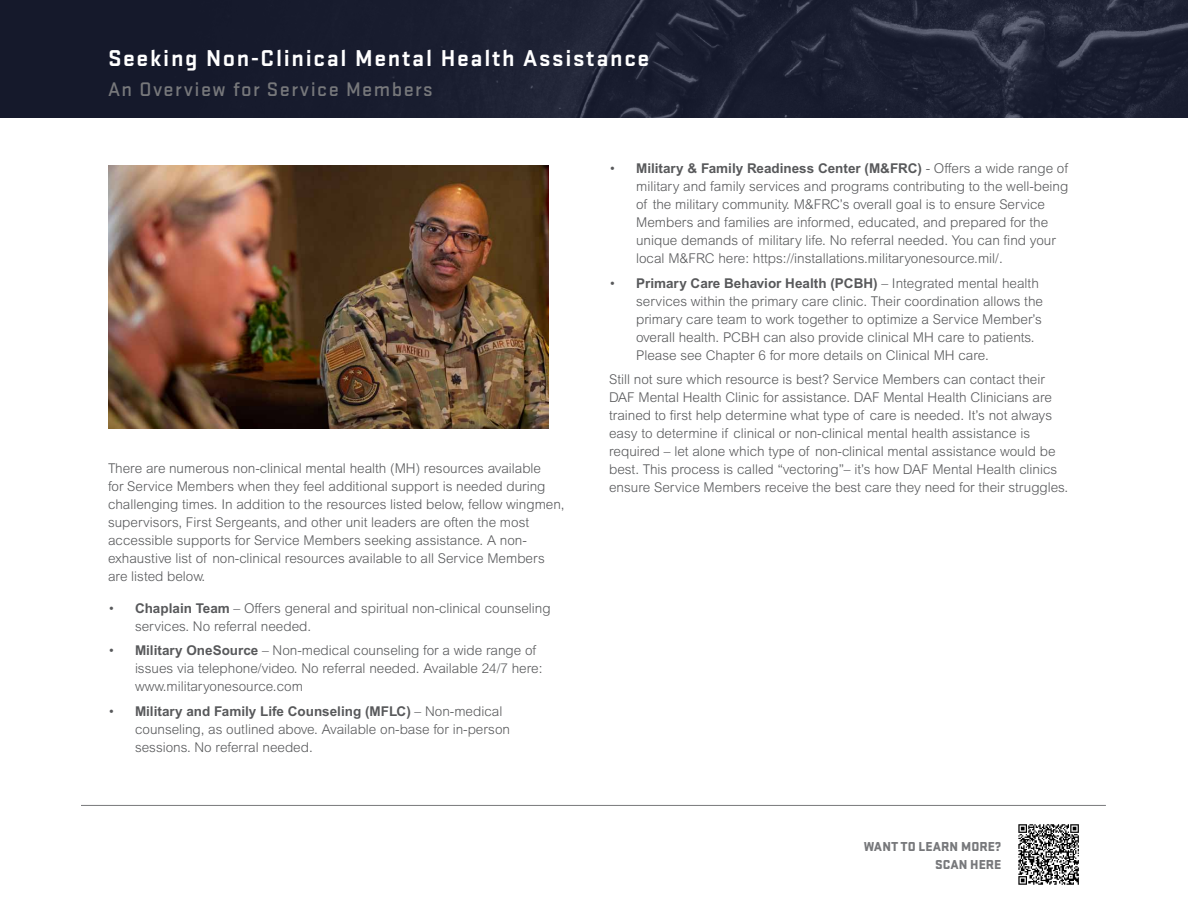
<style>
.page{position:relative;width:1188px;height:918px;background:#fff}
.page>*{position:absolute;margin:0;border:0;box-sizing:border-box;transform-origin:0 0}
.t1{font:700 23.85px "Stratum 1";letter-spacing:.07em;color:#fff}
.t2{font:500 20.4px "Stratum 1";letter-spacing:.07em;color:#77787b}
.t3{font:300 13.5px/18px "Arial MT Pro";color:#58595b}
.t4{font:900 13.5px/18px "Stratum 1";color:#77787b;text-align:right}
.s1{font-weight:700}
</style>
<div class="page">
<div style="left:0;top:0;width:1188px;height:118px;background:#15192b"></div>
<img style="left:360px;top:0;width:828px;height:118px">
<img style="left:108px;top:165px;width:441px;height:264px">
<svg style="left:1018px;top:824px;width:61px;height:61px"></svg>
<hr style="left:81px;top:805px;width:1025px;height:1px;background:#77787b">
<h1 class="t1" style="left:108px;top:42px;width:543px">Seeking Non-Clinical Mental Health Assistance</h1>
<h2 class="t2" style="left:108px;top:75px;width:326px">An Overview for Service Members</h2>
<p class="t3" style="left:108px;top:460px;width:458px">There are numerous non-clinical mental health (MH) resources available<br>for Service Members when they feel additional support is needed during challenging times. In addition to the resources listed below, fellow wingmen, supervisors, First Sergeants, and other unit leaders are often the most accessible supports for Service Members seeking assistance. A non&shy;exhaustive list of non-clinical resources available to all Service Members are listed below.</p>
<p class="t3" style="left:135px;top:599px;width:417px;text-indent:-27px">• <span class="s1">Chaplain Team</span> – Offers general and spiritual non-clinical counseling services. No referral needed.</p>
<p class="t3" style="left:135px;top:642px;width:409px;text-indent:-27px">• <span class="s1">Military OneSource</span> – Non-medical counseling for a wide range of issues via telephone/video. No referral needed. Available 24/7 here: www.militaryonesource.com</p>
<p class="t3" style="left:135px;top:703px;width:377px;text-indent:-27px">• <span class="s1">Military and Family Life Counseling (MFLC)</span> – Non-medical counseling, as outlined above. Available on-base for in-person sessions. No referral needed.</p>
<p class="t3" style="left:636px;top:159px;width:434px;text-indent:-27px">• <span class="s1">Military &amp; Family Readiness Center (M&amp;FRC)</span> - Offers a wide range of military and family services and programs contributing to the well-being of the military community. M&amp;FRC’s overall goal is to ensure Service Members and families are informed, educated, and prepared for the unique demands of military life. No referral needed. You can find your local M&amp;FRC here: https://installations.militaryonesource.mil/.</p>
<p class="t3" style="left:636px;top:274px;width:408px;text-indent:-27px">• <span class="s1">Primary Care Behavior Health (PCBH)</span> – Integrated mental health services within the primary care clinic. Their coordination allows the primary care team to work together to optimize a Service Member’s overall health. PCBH can also provide clinical MH care to patients.<br>Please see Chapter 6 for more details on Clinical MH care.</p>
<p class="t3" style="left:609px;top:371px;width:461px">Still not sure which resource is best? Service Members can contact their DAF Mental Health Clinic for assistance. DAF Mental Health Clinicians are trained to first help determine what type of care is needed. It’s not always easy to determine if clinical or non-clinical mental health assistance is required – let alone which type of non-clinical mental assistance would be best. This process is called “vectoring”– it’s how DAF Mental Health clinics ensure Service Members receive the best care they need for their struggles.</p>
<p class="t4" style="left:864px;top:837px;width:139px">WANT TO LEARN MORE?<br>SCAN HERE</p>
</div>
